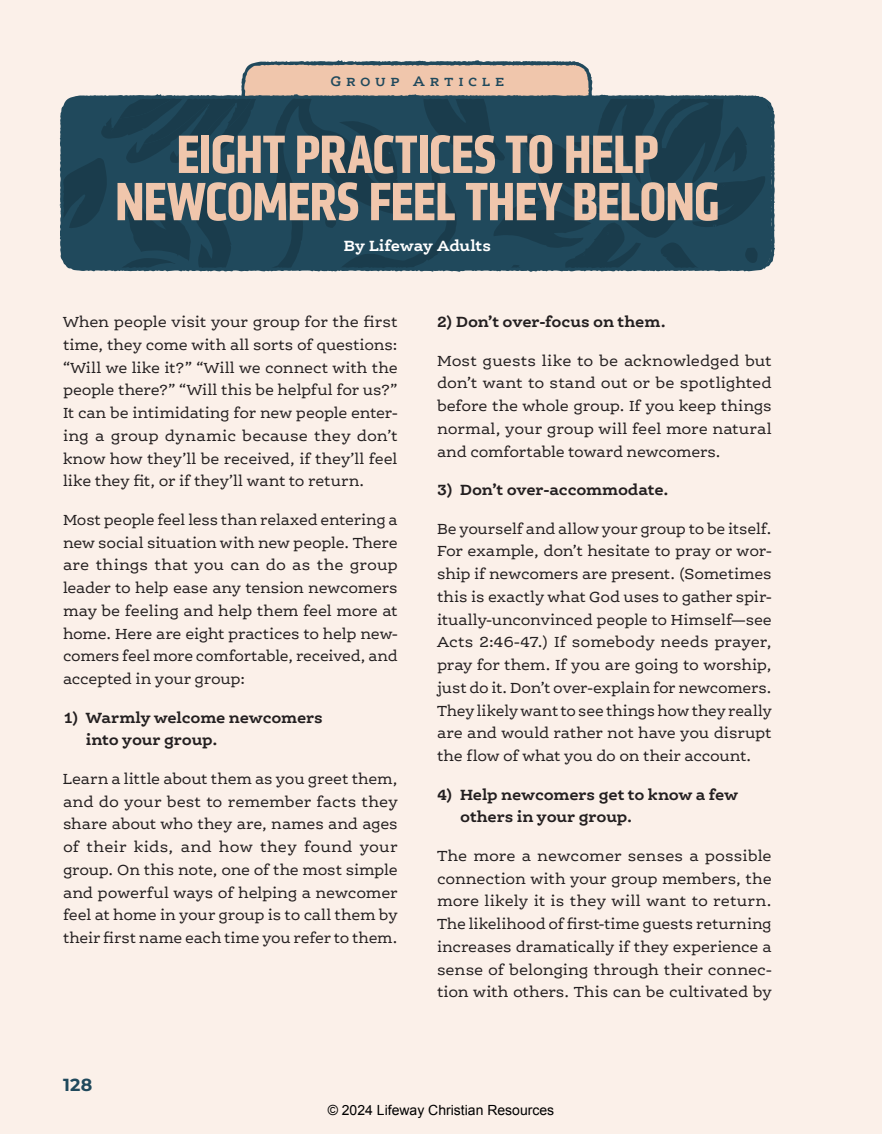
<style>
.page{position:relative;width:882px;height:1134px;background:#fbf0e9}
.page>*{position:absolute;margin:0;border:0;box-sizing:border-box;transform-origin:0 0}
.t1{font:700 56px/47.2px "Klavika Condensed";letter-spacing:-.015em;color:#f0c6ac;text-align:center}
.t2{font:700 17.5px "Montserrat";color:#20495c}
.t3{font:15.75px/22.8px "Ernestine Pro";letter-spacing:-.01em;color:#231f20;text-align:justify}
.t4{font:700 15.75px/22.8px "Ernestine Pro";letter-spacing:-.01em;color:#231f20}
.t5{font:700 15.75px "Ernestine Pro";letter-spacing:-.005em;color:#fff}
.t6{font:600 14.88px "Ernestine Pro";letter-spacing:.305em;color:#20495c}
.t7{font:14px "Arial";color:#000}
</style>
<div class="page">
<svg style="left:241px;top:62px;width:352px;height:32px;background:#d9b8a4"></svg>
<svg style="left:60px;top:94px;width:715px;height:178px;background:#224759"></svg>
<p class="t6" style="left:330px;top:72px;width:175px">Group Article</p>
<h1 class="t1" style="left:115px;top:131px;width:606px">EIGHT PRACTICES TO HELP<br>NEWCOMERS FEEL THEY BELONG</h1>
<p class="t5" style="left:344px;top:235px;width:149px">By Lifeway Adults</p>
<p class="t3" style="left:63px;top:310px;width:336px">When people visit your group for the first time, they come with all sorts of questions: “Will we like it?” “Will we connect with the people there?” “Will this be helpful for us?” It can be intimidating for new people enter&shy;ing a group dynamic because they don’t know how they’ll be received, if they’ll feel like they fit, or if they’ll want to return.</p>
<p class="t3" style="left:63px;top:508px;width:336px">Most people feel less than relaxed entering a new social situation with new people. There are things that you can do as the group leader to help ease any tension newcomers may be feeling and help them feel more at home. Here are eight practices to help new&shy;comers feel more comfortable, received, and accepted in your group:</p>
<p class="t4" style="left:86px;top:705px;width:238px;text-indent:-23px">1) Warmly welcome newcomers into your group.</p>
<p class="t3" style="left:63px;top:767px;width:336px">Learn a little about them as you greet them, and do your best to remember facts they share about who they are, names and ages of their kids, and how they found your group. On this note, one of the most simple and powerful ways of helping a newcomer feel at home in your group is to call them by their first name each time you refer to them.</p>
<p class="t2" style="left:63px;top:1072px;width:31px">128</p>
<p class="t4" style="left:437px;top:310px;width:230px">2) Don’t over-focus on them.</p>
<p class="t3" style="left:437px;top:349px;width:336px">Most guests like to be acknowledged but don’t want to stand out or be spotlighted before the whole group. If you keep things normal, your group will feel more natural and comfortable toward newcomers.</p>
<p class="t4" style="left:437px;top:478px;width:233px">3) Don’t over-accommodate.</p>
<p class="t3" style="left:437px;top:517px;width:336px;text-align:left">Be yourself and allow your group to be itself.<br>For example, don’t hesitate to pray or wor&shy;ship if newcomers are present. (Sometimes this is exactly what God uses to gather spir&shy;itually-unconvinced people to Himself—see Acts 2:46-47.) If somebody needs prayer, pray for them. If you are going to worship, just do it. Don’t over-explain for newcomers.<br>They likely want to see things how they really are and would rather not have you disrupt the flow of what you do on their account.</p>
<p class="t4" style="left:460px;top:782px;width:280px;text-indent:-23px">4) Help newcomers get to know a few others in your group.</p>
<p class="t3" style="left:437px;top:844px;width:336px;text-align:left">The more a newcomer senses a possible connection with your group members, the more likely it is they will want to return.<br>The likelihood of first-time guests returning increases dramatically if they experience a sense of belonging through their connec&shy;tion with others. This can be cultivated by</p>
<p class="t7" style="left:328px;top:1101px;width:228px">© 2024 Lifeway Christian Resources</p>
</div>
